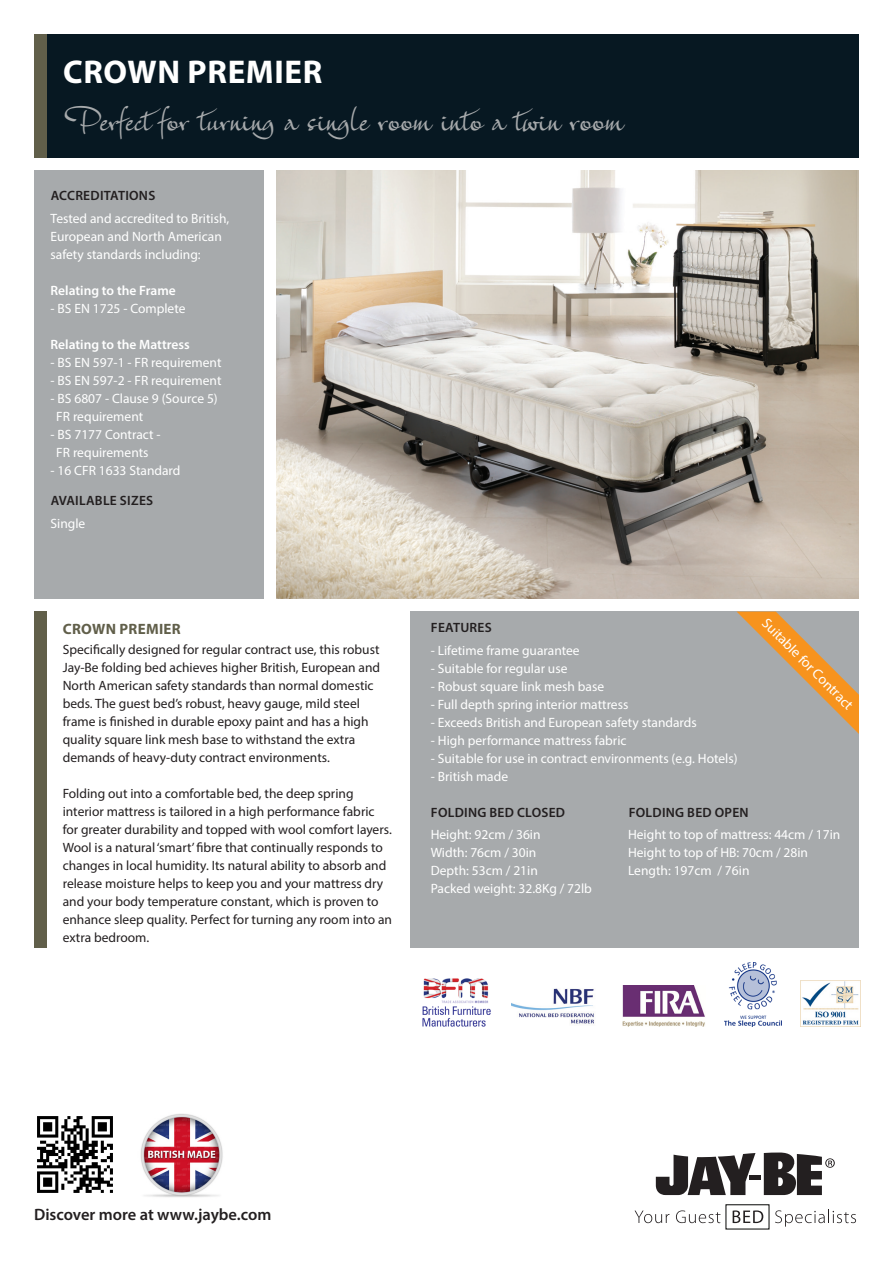
<style>
.page{position:relative;width:893px;height:1263px;background:#fff}
.page>*{position:absolute;margin:0;border:0;box-sizing:border-box;transform-origin:0 0}
.t1{font:900 33px "Genial";color:#a7aaac}
.t2{font:700 33px "Myriad Pro";letter-spacing:.02em;color:#fff}
.t3{font:600 16.5px "Myriad Pro";color:#231f20}
.t4{font:700 15px "Myriad Pro";letter-spacing:.02em;color:#615f4a}
.t5{font:14.25px "Myriad Pro";color:#fff}
.t6{font:13.5px/18px "Myriad Pro";color:#231f20}
.t7{font:13.5px "Myriad Pro";color:#fff}
.t8{font:600 13.5px "Myriad Pro";letter-spacing:.02em;color:#231f20}
.t9{font:600 13.5px "Myriad Pro";color:#fff}
</style>
<div class="page">
<hr style="left:750px;top:1175px;width:11px;height:4px;background:#231f20">
<svg style="left:656px;top:1153px;width:99px;height:42px"></svg>
<svg style="left:764px;top:1152px;width:71px;height:43px"></svg>
<svg style="left:635px;top:1210px;width:34px;height:13px"></svg>
<svg style="left:676px;top:1210px;width:44px;height:13px"></svg>
<svg style="left:733px;top:1210px;width:30px;height:13px"></svg>
<svg style="left:775px;top:1210px;width:81px;height:16px"></svg>
<div style="left:34px;top:170px;width:230px;height:429px;background:#a7aaac"></div>
<div style="left:47px;top:34px;width:812px;height:123px;background:#071822"></div>
<img style="left:37px;top:1116px;width:76px;height:77px">
<img style="left:140px;top:1114px;width:83px;height:83px">
<img style="left:277px;top:170px;width:582px;height:429px">
<div style="left:34px;top:34px;width:13px;height:123px;background:#615f4a"></div>
<div style="left:411px;top:611px;width:448px;height:336px;background:#a7aaac"></div>
<div style="left:34px;top:611px;width:13px;height:336px;background:#615f4a"></div>
<svg style="left:736px;top:611px;width:123px;height:123px"></svg>
<img style="left:800px;top:980px;width:60px;height:47px">
<img style="left:512px;top:988px;width:82px;height:36px">
<img style="left:725px;top:963px;width:56px;height:64px">
<img style="left:623px;top:985px;width:82px;height:41px">
<img style="left:422px;top:978px;width:69px;height:49px">
<p class="t2" style="left:63px;top:51px;width:261px">CROWN PREMIER</p>
<p class="t1" style="left:63px;top:101px;width:561px">Perfect for turning a single room into a twin room</p>
<p class="t8" style="left:51px;top:187px;width:106px">ACCREDITATIONS</p>
<p class="t7" style="left:51px;top:210px;width:180px">Tested and accredited to British,</p>
<p class="t7" style="left:51px;top:228px;width:173px">European and North American</p>
<p class="t7" style="left:51px;top:246px;width:152px">safety standards including:</p>
<p class="t9" style="left:51px;top:282px;width:127px">Relating to the Frame</p>
<p class="t7" style="left:51px;top:300px;width:136px">- BS EN 1725 - Complete</p>
<p class="t9" style="left:51px;top:336px;width:141px">Relating to the Mattress</p>
<p class="t7" style="left:51px;top:354px;width:172px">- BS EN 597-1 - FR requirement</p>
<p class="t7" style="left:51px;top:372px;width:172px">- BS EN 597-2 - FR requirement</p>
<p class="t7" style="left:51px;top:390px;width:169px">- BS 6807 - Clause 9 (Source 5)</p>
<p class="t7" style="left:56px;top:408px;width:88px">FR requirement</p>
<p class="t7" style="left:51px;top:426px;width:111px">- BS 7177 Contract -</p>
<p class="t7" style="left:56px;top:444px;width:94px">FR requirements</p>
<p class="t7" style="left:51px;top:462px;width:131px">- 16 CFR 1633 Standard</p>
<p class="t8" style="left:51px;top:492px;width:104px">AVAILABLE SIZES</p>
<p class="t7" style="left:51px;top:515px;width:36px">Single</p>
<p class="t4" style="left:63px;top:619px;width:119px">CROWN PREMIER</p>
<p class="t6" style="left:63px;top:641px;width:319px">Specifically designed for regular contract use, this robust Jay-Be folding bed achieves higher British, European and North American safety standards than normal domestic beds. The guest bed’s robust, heavy gauge, mild steel frame is finished in durable epoxy paint and has a high quality square link mesh base to withstand the extra demands of heavy-duty contract environments.</p>
<p class="t6" style="left:63px;top:785px;width:331px">Folding out into a comfortable bed, the deep spring interior mattress is tailored in a high performance fabric for greater durability and topped with wool comfort layers.<br>Wool is a natural ‘smart’ fibre that continually responds to changes in local humidity. Its natural ability to absorb and release moisture helps to keep you and your mattress dry and your body temperature constant, which is proven to enhance sleep quality. Perfect for turning any room into an extra bedroom.</p>
<p class="t8" style="left:431px;top:619px;width:62px">FEATURES</p>
<p class="t5" style="left:771px;top:615px;width:124px;rotate:45deg">Suitable for Contract</p>
<p class="t7" style="left:431px;top:642px;width:150px">- Lifetime frame guarantee</p>
<p class="t7" style="left:431px;top:660px;width:138px">- Suitable for regular use</p>
<p class="t7" style="left:431px;top:678px;width:175px">- Robust square link mesh base</p>
<p class="t7" style="left:431px;top:696px;width:199px">- Full depth spring interior mattress</p>
<p class="t7" style="left:431px;top:714px;width:268px">- Exceeds British and European safety standards</p>
<p class="t7" style="left:431px;top:732px;width:197px">- High performance mattress fabric</p>
<p class="t7" style="left:431px;top:750px;width:308px">- Suitable for use in contract environments (e.g. Hotels)</p>
<p class="t7" style="left:431px;top:768px;width:79px">- British made</p>
<p class="t8" style="left:431px;top:804px;width:136px">FOLDING BED CLOSED</p>
<p class="t7" style="left:431px;top:826px;width:111px">Height: 92cm / 36in</p>
<p class="t7" style="left:431px;top:844px;width:107px">Width: 76cm / 30in</p>
<p class="t7" style="left:431px;top:862px;width:109px">Depth: 53cm / 21in</p>
<p class="t7" style="left:431px;top:880px;width:163px">Packed weight: 32.8Kg / 72lb</p>
<p class="t8" style="left:629px;top:804px;width:121px">FOLDING BED OPEN</p>
<p class="t7" style="left:628px;top:826px;width:214px">Height to top of mattress: 44cm / 17in</p>
<p class="t7" style="left:628px;top:844px;width:182px">Height to top of HB: 70cm / 28in</p>
<p class="t7" style="left:628px;top:862px;width:123px">Length: 197cm / 76in</p>
<p class="t3" style="left:34px;top:1204px;width:239px">Discover more at www.jaybe.com</p>
</div>
